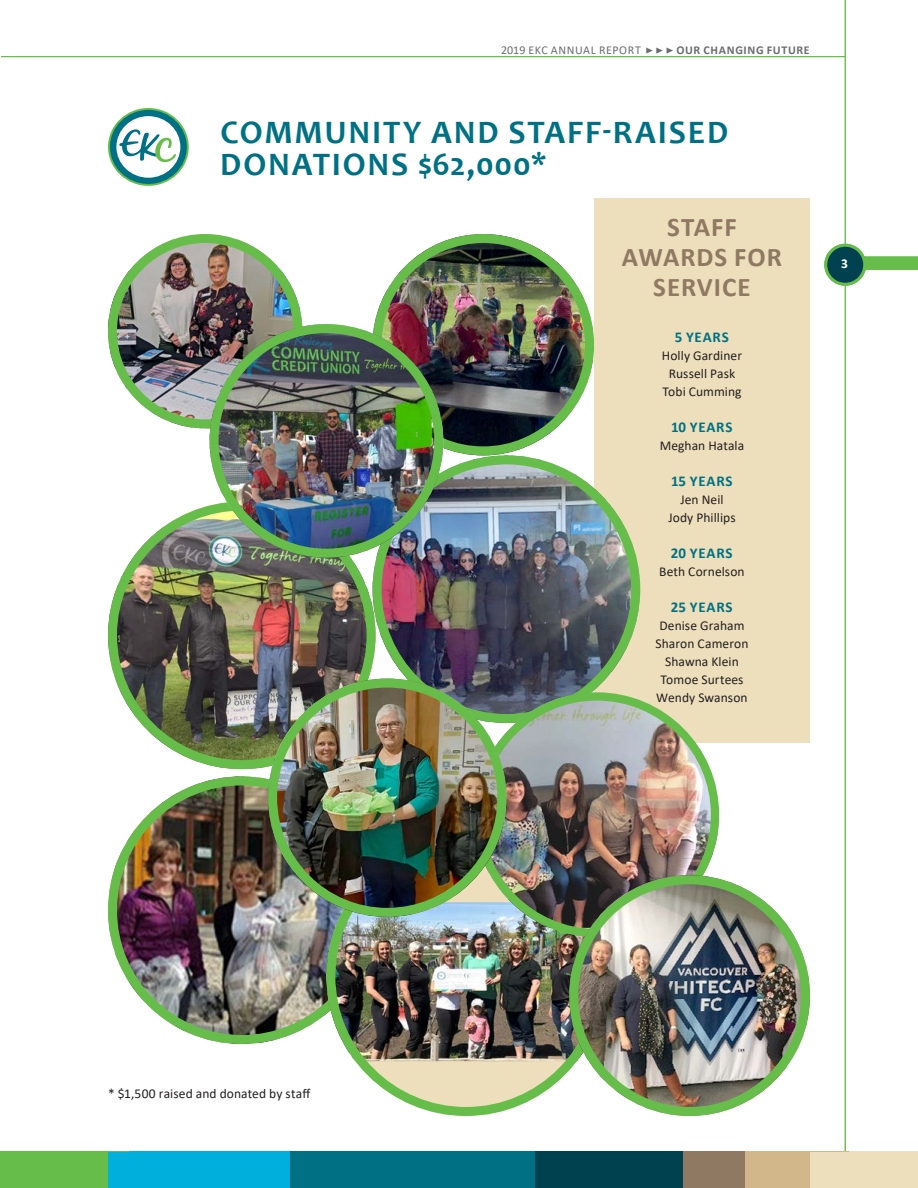
<style>
.page{position:relative;width:918px;height:1188px;background:#fff}
.page>*{position:absolute;margin:0;border:0;box-sizing:border-box;transform-origin:0 0}
.t1{font:700 33px/31.5px "Candara";letter-spacing:.055em;color:#007184}
.t2{font:700 27px/30px "Calibri";letter-spacing:.035em;color:#907962;text-align:center}
.t3{font:700 15px "Calibri";letter-spacing:.045em;color:#007184}
.t4{font:13.5px/18px "Calibri";letter-spacing:.005em;color:#231f20;text-align:center}
.t5{font:700 13.5px "Calibri";color:#fff}
.t6{font:12px "Calibri";letter-spacing:.045em;color:#6c6d70}
.t7{font:700 12px "Calibri";letter-spacing:.055em;color:#6c6d70}
</style>
<div class="page">
<hr style="left:1px;top:56px;width:844px;height:1px;background:#67bd4a">
<div style="left:837px;top:256px;width:81px;height:14px;background:#67bd4a"></div>
<hr style="left:845px;top:0;width:1px;height:1188px;background:#67bd4a">
<div style="left:826px;top:245px;width:39px;height:39px;background:#004150;border-radius:50%"></div>
<div style="left:824px;top:244px;width:42px;height:42px;border:3px solid #67bd4a;border-radius:50%"></div>
<div style="left:0;top:1152px;width:167px;height:36px;background:#67bd4a"></div>
<div style="left:130px;top:1152px;width:164px;height:36px;background:#00afdc"></div>
<div style="left:528px;top:1152px;width:155px;height:36px;background:#004150"></div>
<div style="left:683px;top:1152px;width:62px;height:36px;background:#907962"></div>
<div style="left:745px;top:1152px;width:105px;height:36px;background:#d2b78a"></div>
<div style="left:290px;top:1152px;width:245px;height:36px;background:#007184"></div>
<div style="left:810px;top:1152px;width:108px;height:36px;background:#eddfbb"></div>
<div style="left:108px;top:1152px;width:109px;height:36px;background:#00afdc"></div>
<svg style="left:108px;top:108px;width:81px;height:78px"></svg>
<div style="left:594px;top:198px;width:216px;height:544px;background:#eddfbb"></div>
<img style="left:108px;top:239px;width:194px;height:189px">
<div style="left:108px;top:234px;width:194px;height:194px;border:9px solid #67bd4a;border-radius:50%"></div>
<img style="left:373px;top:234px;width:221px;height:221px;border-radius:111px">
<div style="left:373px;top:234px;width:221px;height:221px;border:9px solid #67bd4a;border-radius:50%"></div>
<img style="left:108px;top:502px;width:268px;height:267px;border-radius:134px">
<div style="left:108px;top:502px;width:268px;height:267px;border:9px solid #67bd4a;border-radius:50%"></div>
<img style="left:373px;top:455px;width:267px;height:268px;border-radius:134px">
<div style="left:373px;top:455px;width:267px;height:268px;border:9px solid #67bd4a;border-radius:50%"></div>
<img style="left:108px;top:776px;width:268px;height:268px;border-radius:134px">
<div style="left:108px;top:776px;width:268px;height:268px;border:9px solid #67bd4a;border-radius:50%"></div>
<svg style="left:331px;top:841px;width:270px;height:271px;background:#d8d9a9"></svg>
<img style="left:326px;top:902px;width:261px;height:159px">
<img style="left:474px;top:697px;width:245px;height:231px">
<div style="left:474px;top:692px;width:245px;height:245px;border:8px solid #67bd4a;border-radius:50%"></div>
<img style="left:210px;top:324px;width:233px;height:234px;border-radius:117px">
<div style="left:210px;top:324px;width:233px;height:234px;border:9px solid #67bd4a;border-radius:50%"></div>
<img style="left:268px;top:679px;width:238px;height:238px;border-radius:119px">
<div style="left:268px;top:679px;width:238px;height:238px;border:9px solid #67bd4a;border-radius:50%"></div>
<img style="left:569px;top:875px;width:241px;height:241px;border-radius:120px">
<div style="left:569px;top:875px;width:241px;height:241px;border:9px solid #67bd4a;border-radius:50%"></div>
<p class="t6" style="left:501px;top:42px;width:141px">2019 EKC ANNUAL REPORT</p>
<p class="t7" style="left:676px;top:42px;width:135px">OUR CHANGING FUTURE</p>
<h1 class="t1" style="left:220px;top:116px;width:510px">COMMUNITY AND STAFF-RAISED<br>DONATIONS $62,000*</h1>
<h2 class="t2" style="left:622px;top:212px;width:162px">STAFF<br>AWARDS FOR<br>SERVICE</h2>
<p class="t3" style="left:675px;top:326px;width:56px">5 YEARS</p>
<p class="t4" style="left:662px;top:346px;width:82px">Holly Gardiner<br>Russell Pask<br>Tobi Cumming</p>
<p class="t3" style="left:671px;top:416px;width:63px">10 YEARS</p>
<p class="t4" style="left:660px;top:436px;width:86px">Meghan Hatala</p>
<p class="t3" style="left:671px;top:470px;width:63px">15 YEARS</p>
<p class="t4" style="left:668px;top:490px;width:69px">Jen Neil<br>Jody Phillips</p>
<p class="t3" style="left:671px;top:542px;width:63px">20 YEARS</p>
<p class="t4" style="left:659px;top:562px;width:87px">Beth Cornelson</p>
<p class="t3" style="left:671px;top:596px;width:63px">25 YEARS</p>
<p class="t4" style="left:655px;top:616px;width:95px">Denise Graham<br>Sharon Cameron<br>Shawna Klein<br>Tomoe Surtees<br>Wendy Swanson</p>
<p class="t5" style="left:841px;top:254px;width:8px">3</p>
<p class="t4" style="left:108px;top:1084px;width:204px">* $1,500 raised and donated by staff</p>
</div>
